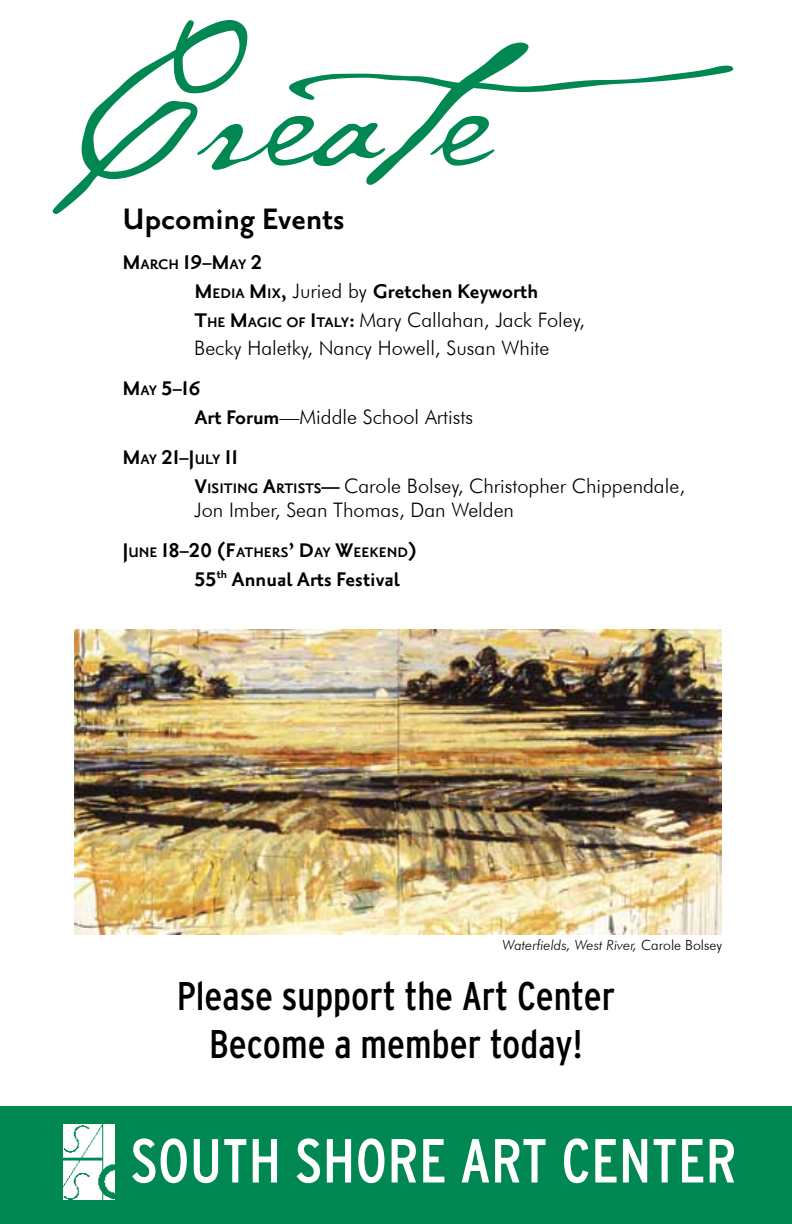
<style>
.page{position:relative;width:792px;height:1224px;background:#fff}
.page>*{position:absolute;margin:0;border:0;box-sizing:border-box;transform-origin:0 0}
.t1{font:211.4px "P22 Cezanne";color:#008752}
.t2{font:condensed 62px "Interstate";color:#fff}
.t3{font:condensed 40px/48px "Interstate";color:#000;text-align:center}
.t4{font:700 36px "Priori San";color:#000}
.t5{font:700 24px/28.8px "Priori San";color:#000}
.t6{font:700 24px "Priori San";color:#000}
.t7{font:300 20px/28.8px "Futura BT";color:#000}
.t8{font:700 16.8px "Priori San";color:#000}
.t9{font:italic 300 14px "Futura BT";color:#000}
.s1{font-style:inherit}
.s2{font-size:16.8px}
.s3{font-family:"Futura BT";font-weight:300;font-size:20px}
.s4{font-family:"Priori San";font-weight:700;font-size:24px}
.s5{font-family:"Priori San";font-weight:700;font-size:16.8px}
.s6{font-size:24px}
.s7{font-style:normal}
</style>
<div class="page">
<div style="left:0;top:1106px;width:792px;height:118px;background:#008752"></div>
<img style="left:64px;top:1124px;width:50px;height:75px">
<img style="left:74px;top:630px;width:648px;height:305px">
<h1 class="t1" style="left:74px;top:-33px;width:751px">Create</h1>
<h3 class="t4" style="left:122px;top:200px;width:224px">Upcoming Events</h3>
<p class="t5" style="left:194px;top:248px;width:345px;text-indent:-72px"><span class="s1">M</span><span class="s2">arch</span> <span class="s1">19–M</span><span class="s2">ay</span> <span class="s1">2<br>M</span><span class="s2">edia</span> <span class="s1">M</span><span class="s2">ix</span><span class="s1">,</span> <span class="s3">Juried by</span> Gretchen Keyworth</p>
<p class="t7" style="left:194px;top:305px;width:392px"><span class="s4">T</span><span class="s5">he</span> <span class="s4">M</span><span class="s5">agic of</span> <span class="s4">I</span><span class="s5">taly</span><span class="s4">:</span> Mary Callahan, Jack Foley,<br>Becky Haletky, Nancy Howell, Susan White</p>
<p class="t6" style="left:122px;top:376px;width:80px">M<span class="s2">ay</span> 5–16</p>
<p class="t7" style="left:194px;top:403px;width:280px"><span class="s4">Art Forum</span>—Middle School Artists</p>
<p class="t6" style="left:122px;top:445px;width:117px">M<span class="s2">ay</span> 21–J<span class="s2">uly</span> 11</p>
<p class="t7" style="left:194px;top:474px;width:492px;line-height:24px"><span class="s4">V</span><span class="s5">isiting</span> <span class="s4">A</span><span class="s5">rtists</span><span class="s4">—</span> Carole Bolsey, Christopher Chippendale,<br>Jon Imber, Sean Thomas, Dan Welden</p>
<p class="t8" style="left:122px;top:543px;width:296px"><span class="s6">J</span>une <span class="s6">18–20 (F</span>athers<span class="s6">’ D</span>ay <span class="s6">W</span>eekend<span class="s6">)</span></p>
<p class="t5" style="left:194px;top:565px;width:207px">55<sup>th</sup> Annual Arts Festival</p>
<p class="t9" style="left:503px;top:936px;width:221px">Waterfields, West River, <span class="s7">Carole Bolsey</span></p>
<h3 class="t3" style="left:177px;top:972px;width:440px">Please support the Art Center<br>Become a member today!</h3>
<h2 class="t2" style="left:131px;top:1126px;width:608px">SOUTH SHORE ART CENTER</h2>
</div>
